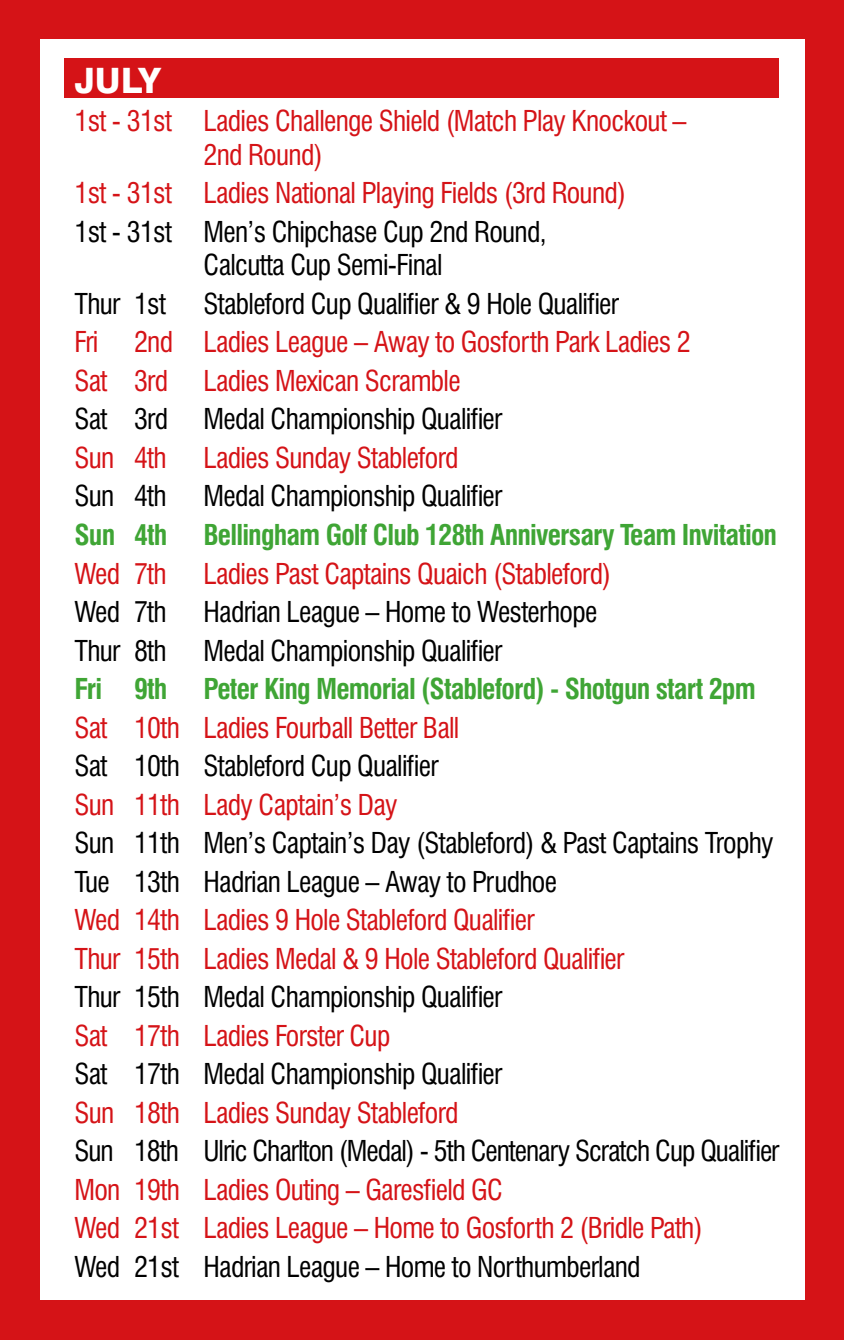
<style>
.page{position:relative;width:844px;height:1340px;background:#fff}
.page>*{position:absolute;margin:0;border:0;box-sizing:border-box;transform-origin:0 0}
.t1{font:800 35px "Swiss 721 BT";color:#fff}
.t2{font:condensed 28px/33.6px "Swiss 721 BT";letter-spacing:-.025em;color:#000}
.t3{font:condensed 28px/38.5px "Swiss 721 BT";letter-spacing:-.025em;color:#d51317}
.t4{font:700 condensed 28px "Swiss 721 BT";letter-spacing:-.03em;color:#3fa535}
</style>
<div class="page">
<div style="left:0;top:0;width:843px;height:1339px;background:#d51317"></div>
<div style="left:40px;top:40px;width:764px;height:1260px;background:#fff"></div>
<div style="left:64px;top:59px;width:715px;height:39px;background:#d51317"></div>
<p class="t1" style="left:74px;top:59px;width:88px">JULY</p>
<p class="t3" style="left:203px;top:104px;width:484px;line-height:33.6px;text-indent:-129px">1st - 31st Ladies Challenge Shield (Match Play Knockout –<br>2nd Round)</p>
<p class="t3" style="left:74px;top:174px;width:553px">1st - 31st Ladies National Playing Fields (3rd Round)</p>
<p class="t2" style="left:203px;top:215px;width:344px;text-indent:-129px">1st - 31st Men’s Chipchase Cup 2nd Round,<br>Calcutta Cup Semi-Final</p>
<p class="t2" style="left:74px;top:287px;width:93px">Thur 1st</p>
<p class="t2" style="left:203px;top:287px;width:417px">Stableford Cup Qualifier &amp; 9 Hole Qualifier</p>
<p class="t3" style="left:74px;top:323px;width:25px">Fri</p>
<p class="t3" style="left:74px;top:323px;width:617px;text-indent:60px">2nd Ladies League – Away to Gosforth Park Ladies 2<br>Sat 3rd</p>
<p class="t3" style="left:203px;top:361px;width:259px">Ladies Mexican Scramble</p>
<p class="t2" style="left:74px;top:402px;width:95px">Sat 3rd</p>
<p class="t2" style="left:203px;top:402px;width:300px">Medal Championship Qualifier</p>
<p class="t3" style="left:74px;top:438px;width:94px">Sun 4th</p>
<p class="t3" style="left:203px;top:438px;width:256px">Ladies Sunday Stableford</p>
<p class="t2" style="left:74px;top:479px;width:94px">Sun 4th</p>
<p class="t2" style="left:203px;top:479px;width:300px">Medal Championship Qualifier</p>
<p class="t4" style="left:74px;top:518px;width:95px">Sun 4th</p>
<p class="t4" style="left:203px;top:518px;width:575px">Bellingham Golf Club 128th Anniversary Team Invitation</p>
<p class="t3" style="left:74px;top:554px;width:94px">Wed 7th</p>
<p class="t3" style="left:203px;top:554px;width:409px">Ladies Past Captains Quaich (Stableford)</p>
<p class="t2" style="left:74px;top:595px;width:94px">Wed 7th</p>
<p class="t2" style="left:203px;top:595px;width:395px">Hadrian League – Home to Westerhope</p>
<p class="t2" style="left:74px;top:633px;width:94px">Thur 8th</p>
<p class="t2" style="left:203px;top:633px;width:300px">Medal Championship Qualifier</p>
<p class="t4" style="left:74px;top:672px;width:95px">Fri 9th</p>
<p class="t4" style="left:203px;top:672px;width:553px">Peter King Memorial (Stableford) - Shotgun start 2pm</p>
<p class="t3" style="left:74px;top:708px;width:386px">Sat 10th Ladies Fourball Better Ball</p>
<p class="t2" style="left:74px;top:749px;width:365px">Sat 10th Stableford Cup Qualifier</p>
<p class="t3" style="left:74px;top:785px;width:324px">Sun 11th Lady Captain’s Day</p>
<p class="t2" style="left:74px;top:823px;width:700px;line-height:38.5px">Sun 11th Men’s Captain’s Day (Stableford) &amp; Past Captains Trophy<br>Tue 13th Hadrian League – Away to Prudhoe</p>
<p class="t3" style="left:74px;top:900px;width:551px">Wed 14th Ladies 9 Hole Stableford Qualifier<br>Thur 15th Ladies Medal &amp; 9 Hole Stableford Qualifier</p>
<p class="t2" style="left:74px;top:980px;width:429px">Thur 15th Medal Championship Qualifier</p>
<p class="t3" style="left:74px;top:1016px;width:317px">Sat 17th Ladies Forster Cup</p>
<p class="t2" style="left:74px;top:1057px;width:429px">Sat 17th Medal Championship Qualifier</p>
<p class="t3" style="left:74px;top:1093px;width:385px">Sun 18th Ladies Sunday Stableford</p>
<p class="t2" style="left:74px;top:1134px;width:706px">Sun 18th Ulric Charlton (Medal) - 5th Centenary Scratch Cup Qualifier</p>
<p class="t3" style="left:74px;top:1170px;width:629px">Mon 19th Ladies Outing – Garesfield GC<br>Wed 21st Ladies League – Home to Gosforth 2 (Bridle Path)</p>
<p class="t2" style="left:74px;top:1249px;width:567px">Wed 21st Hadrian League – Home to Northumberland</p>
</div>
